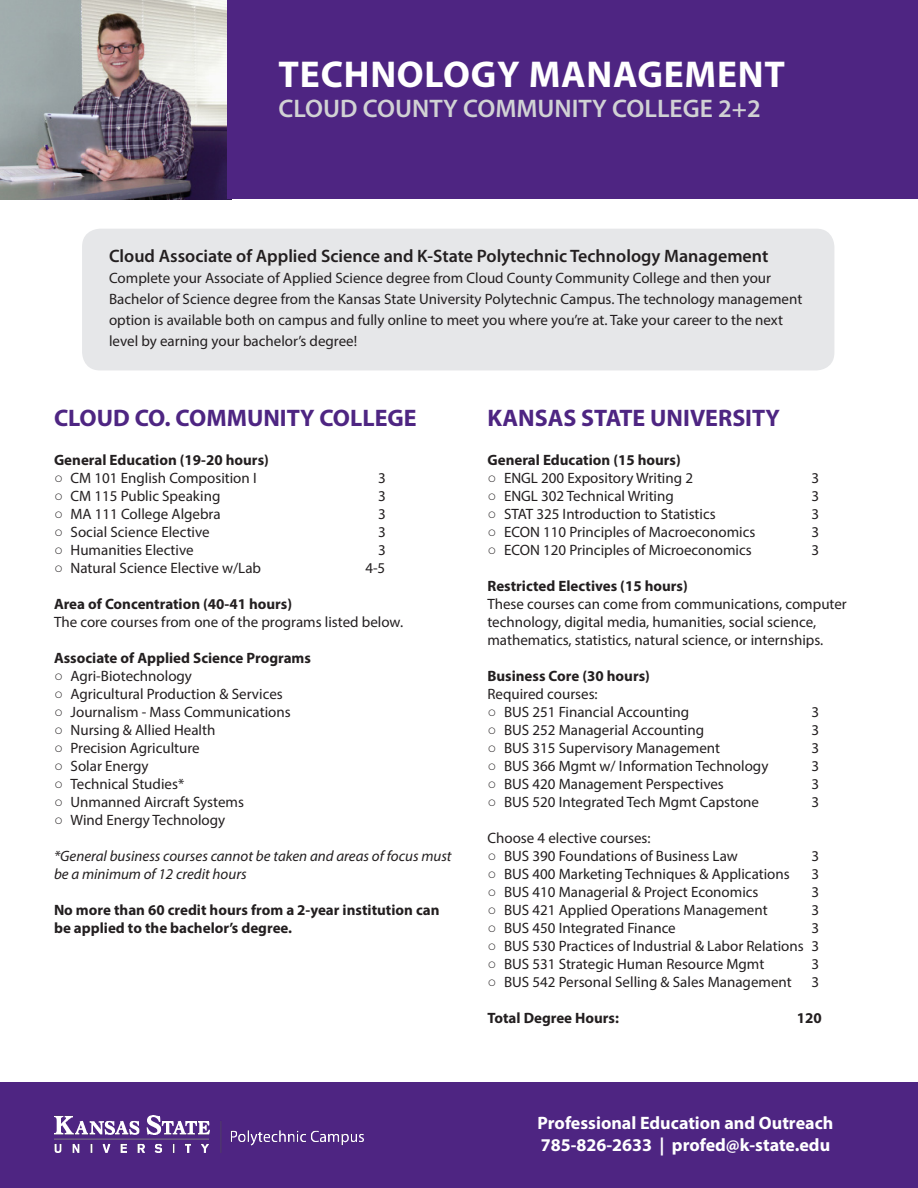
<style>
.page{position:relative;width:918px;height:1188px;background:#fff}
.page>*{position:absolute;margin:0;border:0;box-sizing:border-box;transform-origin:0 0}
.t1{font:700 37.5px "Myriad Pro";letter-spacing:.02em;color:#fff}
.t2{font:600 25.5px "Myriad Pro";color:#d1d2d4}
.t3{font:700 24px "Myriad Pro";color:#4e2582}
.t4{font:600 18px "Myriad Pro";color:#231f20}
.t5{font:700 18px "Myriad Pro";color:#fff}
.t6{font:15px/21px "Myriad Pro";color:#231f20}
.t7{font:700 15px/18px "Myriad Pro";color:#231f20}
.t8{font:italic 15px/18px "Myriad Pro";color:#231f20}
.s1{font-family:"Times New Roman"}
</style>
<div class="page">
<div style="left:0;top:1082px;width:918px;height:106px;background:#4e2582"></div>
<img style="left:54px;top:1116px;width:309px;height:36px">
<div style="left:82px;top:229px;width:752px;height:141px;background:#e6e7e9;border-radius:18px"></div>
<img style="left:0;top:0;width:228px;height:199px">
<div style="left:228px;top:0;width:690px;height:199px;background:#4e2582"></div>
<p class="t1" style="left:279px;top:50px;width:508px">TECHNOLOGY MANAGEMENT</p>
<p class="t2" style="left:279px;top:93px;width:484px">CLOUD COUNTY COMMUNITY COLLEGE 2+2</p>
<p class="t4" style="left:109px;top:245px;width:661px">Cloud Associate of Applied Science and K-State Polytechnic Technology Management</p>
<p class="t6" style="left:109px;top:267px;width:695px">Complete your Associate of Applied Science degree from Cloud County Community College and then your Bachelor of Science degree from the Kansas State University Polytechnic Campus. The technology management option is available both on campus and fully online to meet you where you’re at. Take your career to the next level by earning your bachelor’s degree!</p>
<p class="t3" style="left:54px;top:402px;width:364px">CLOUD CO. COMMUNITY COLLEGE</p>
<p class="t7" style="left:54px;top:451px;width:216px">General Education (19-20 hours)</p>
<p class="t6" style="left:54px;top:467px;width:204px"><span class="s1">○</span> CM 101 English Composition I</p>
<p class="t6" style="left:378px;top:467px;width:9px">3</p>
<p class="t6" style="left:54px;top:485px;width:168px"><span class="s1">○</span> CM 115 Public Speaking</p>
<p class="t6" style="left:378px;top:485px;width:9px">3</p>
<p class="t6" style="left:54px;top:503px;width:168px"><span class="s1">○</span> MA 111 College Algebra</p>
<p class="t6" style="left:378px;top:503px;width:9px">3</p>
<p class="t6" style="left:54px;top:521px;width:157px"><span class="s1">○</span> Social Science Elective</p>
<p class="t6" style="left:378px;top:521px;width:9px">3</p>
<p class="t6" style="left:54px;top:539px;width:141px"><span class="s1">○</span> Humanities Elective</p>
<p class="t6" style="left:378px;top:539px;width:9px">3</p>
<p class="t6" style="left:54px;top:557px;width:209px"><span class="s1">○</span> Natural Science Elective w/Lab</p>
<p class="t6" style="left:365px;top:557px;width:21px">4-5</p>
<p class="t7" style="left:54px;top:595px;width:240px">Area of Concentration (40-41 hours)</p>
<p class="t6" style="left:54px;top:611px;width:351px">The core courses from one of the programs listed below.</p>
<p class="t7" style="left:54px;top:649px;width:259px">Associate of Applied Science Programs</p>
<p class="t6" style="left:54px;top:665px;width:140px"><span class="s1">○</span> Agri-Biotechnology</p>
<p class="t6" style="left:54px;top:683px;width:230px"><span class="s1">○</span> Agricultural Production &amp; Services</p>
<p class="t6" style="left:54px;top:701px;width:238px"><span class="s1">○</span> Journalism - Mass Communications</p>
<p class="t6" style="left:54px;top:719px;width:163px"><span class="s1">○</span> Nursing &amp; Allied Health</p>
<p class="t6" style="left:54px;top:737px;width:147px"><span class="s1">○</span> Precision Agriculture</p>
<p class="t6" style="left:54px;top:755px;width:96px"><span class="s1">○</span> Solar Energy</p>
<p class="t6" style="left:54px;top:773px;width:132px"><span class="s1">○</span> Technical Studies*</p>
<p class="t6" style="left:54px;top:791px;width:192px"><span class="s1">○</span> Unmanned Aircraft Systems</p>
<p class="t6" style="left:54px;top:809px;width:173px"><span class="s1">○</span> Wind Energy Technology</p>
<p class="t8" style="left:54px;top:847px;width:399px">*General business courses cannot be taken and areas of focus must be a minimum of 12 credit hours</p>
<p class="t7" style="left:54px;top:901px;width:387px">No more than 60 credit hours from a 2-year institution can be applied to the bachelor’s degree.</p>
<p class="t3" style="left:487px;top:402px;width:294px">KANSAS STATE UNIVERSITY</p>
<p class="t7" style="left:487px;top:451px;width:195px">General Education (15 hours)</p>
<p class="t6" style="left:487px;top:467px;width:207px"><span class="s1">○</span> ENGL 200 Expository Writing 2</p>
<p class="t6" style="left:811px;top:467px;width:9px">3</p>
<p class="t6" style="left:487px;top:485px;width:188px"><span class="s1">○</span> ENGL 302 Technical Writing</p>
<p class="t6" style="left:811px;top:485px;width:9px">3</p>
<p class="t6" style="left:487px;top:503px;width:230px"><span class="s1">○</span> STAT 325 Introduction to Statistics</p>
<p class="t6" style="left:811px;top:503px;width:9px">3</p>
<p class="t6" style="left:487px;top:521px;width:269px"><span class="s1">○</span> ECON 110 Principles of Macroeconomics</p>
<p class="t6" style="left:811px;top:521px;width:9px">3</p>
<p class="t6" style="left:487px;top:539px;width:266px"><span class="s1">○</span> ECON 120 Principles of Microeconomics</p>
<p class="t6" style="left:811px;top:539px;width:9px">3</p>
<p class="t7" style="left:487px;top:577px;width:202px">Restricted Electives (15 hours)</p>
<p class="t6" style="left:487px;top:595px;width:361px;line-height:18px">These courses can come from communications, computer technology, digital media, humanities, social science, mathematics, statistics, natural science, or internships.</p>
<p class="t7" style="left:487px;top:667px;width:164px">Business Core (30 hours)</p>
<p class="t6" style="left:487px;top:683px;width:112px">Required courses:</p>
<p class="t6" style="left:487px;top:701px;width:203px"><span class="s1">○</span> BUS 251 Financial Accounting</p>
<p class="t6" style="left:811px;top:701px;width:9px">3</p>
<p class="t6" style="left:487px;top:719px;width:218px"><span class="s1">○</span> BUS 252 Managerial Accounting</p>
<p class="t6" style="left:811px;top:719px;width:9px">3</p>
<p class="t6" style="left:487px;top:737px;width:234px"><span class="s1">○</span> BUS 315 Supervisory Management</p>
<p class="t6" style="left:811px;top:737px;width:9px">3</p>
<p class="t6" style="left:487px;top:755px;width:283px"><span class="s1">○</span> BUS 366 Mgmt w/ Information Technology</p>
<p class="t6" style="left:811px;top:755px;width:9px">3</p>
<p class="t6" style="left:487px;top:773px;width:238px"><span class="s1">○</span> BUS 420 Management Perspectives</p>
<p class="t6" style="left:811px;top:773px;width:9px">3</p>
<p class="t6" style="left:487px;top:791px;width:273px"><span class="s1">○</span> BUS 520 Integrated Tech Mgmt Capstone</p>
<p class="t6" style="left:811px;top:791px;width:9px">3</p>
<p class="t6" style="left:487px;top:827px;width:165px">Choose 4 elective courses:</p>
<p class="t6" style="left:487px;top:845px;width:252px"><span class="s1">○</span> BUS 390 Foundations of Business Law</p>
<p class="t6" style="left:811px;top:845px;width:9px">3</p>
<p class="t6" style="left:487px;top:863px;width:304px"><span class="s1">○</span> BUS 400 Marketing Techniques &amp; Applications</p>
<p class="t6" style="left:811px;top:863px;width:9px">3</p>
<p class="t6" style="left:487px;top:881px;width:273px"><span class="s1">○</span> BUS 410 Managerial &amp; Project Economics</p>
<p class="t6" style="left:811px;top:881px;width:9px">3</p>
<p class="t6" style="left:487px;top:899px;width:282px"><span class="s1">○</span> BUS 421 Applied Operations Management</p>
<p class="t6" style="left:811px;top:899px;width:9px">3</p>
<p class="t6" style="left:487px;top:917px;width:190px"><span class="s1">○</span> BUS 450 Integrated Finance</p>
<p class="t6" style="left:811px;top:917px;width:9px">3</p>
<p class="t6" style="left:487px;top:935px;width:333px"><span class="s1">○</span> BUS 530 Practices of Industrial &amp; Labor Relations 3</p>
<p class="t6" style="left:487px;top:953px;width:278px"><span class="s1">○</span> BUS 531 Strategic Human Resource Mgmt</p>
<p class="t6" style="left:811px;top:953px;width:9px">3</p>
<p class="t6" style="left:487px;top:971px;width:306px"><span class="s1">○</span> BUS 542 Personal Selling &amp; Sales Management</p>
<p class="t6" style="left:811px;top:971px;width:9px">3</p>
<p class="t7" style="left:487px;top:1009px;width:133px">Total Degree Hours:</p>
<p class="t7" style="left:797px;top:1009px;width:26px">120</p>
<p class="t5" style="left:538px;top:1111px;width:297px">Professional Education and Outreach</p>
<p class="t5" style="left:541px;top:1133px;width:291px">785-826-2633 | profed@k-state.edu</p>
</div>
